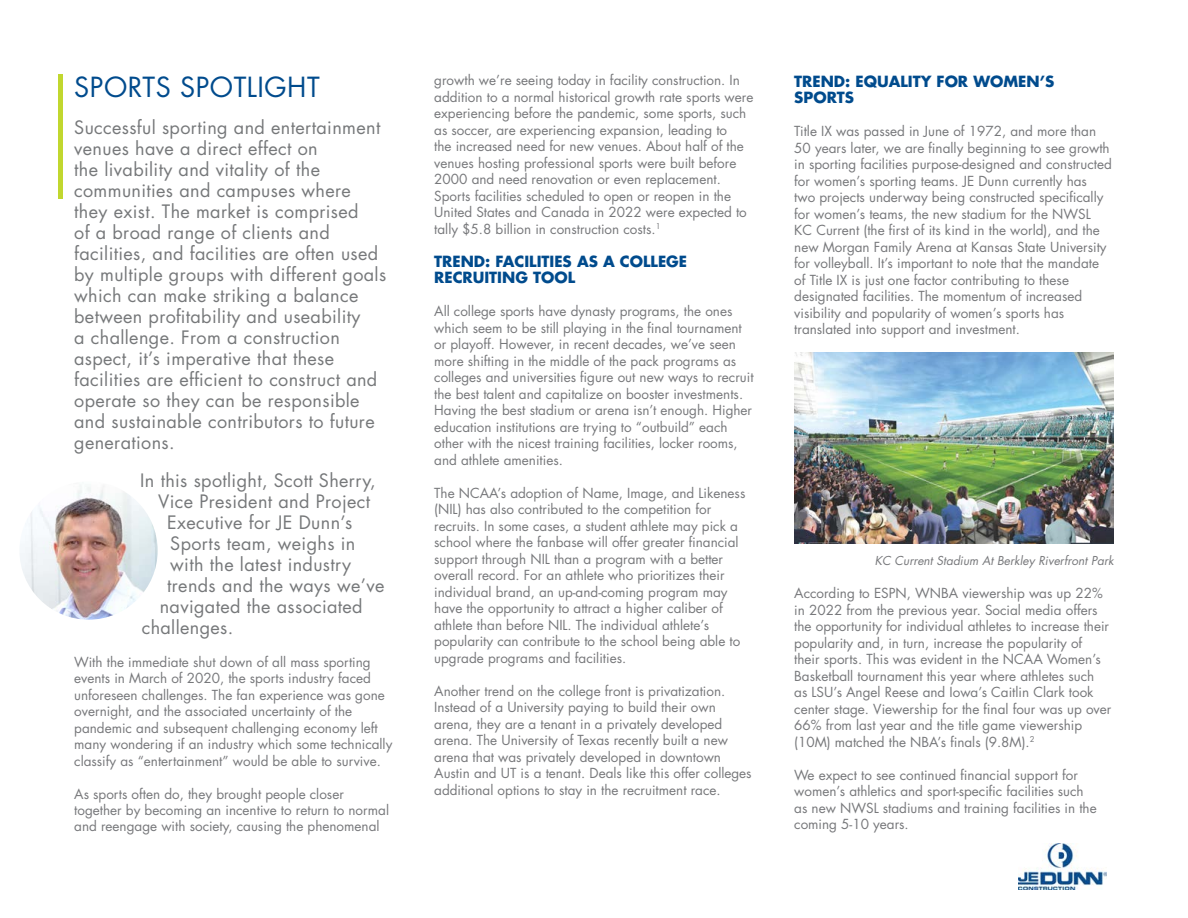
<style>
.page{position:relative;width:1188px;height:918px;background:#fff}
.page>*{position:absolute;margin:0;border:0;box-sizing:border-box;transform-origin:0 0}
.t1{font:27px "Futura Std";letter-spacing:.02em;color:#004b8d}
.t2{font:18px/21px "Futura Std";letter-spacing:.02em;color:#76787a}
.t3{font:700 15px/16.5px "Futura Std";color:#004b8d}
.t4{font:13.5px/16.5px "Futura Std";color:#77787b}
.t5{font:italic 12px "Futura Std";color:#77787b}
</style>
<div class="page">
<img style="left:794px;top:352px;width:320px;height:191px">
<div style="left:58px;top:74px;width:5px;height:125px;background:#c1d72f"></div>
<img style="left:1018px;top:844px;width:89px;height:46px">
<img style="left:19px;top:481px;width:139px;height:139px;border-radius:69px">
<h1 class="t1" style="left:74px;top:69px;width:247px">SPORTS SPOTLIGHT</h1>
<p class="t2" style="left:74px;top:117px;width:314px">Successful sporting and entertainment venues have a direct effect on<br>the livability and vitality of the communities and campuses where they exist. The market is comprised<br>of a broad range of clients and facilities, and facilities are often used by multiple groups with different goals which can make striking a balance between profitability and useability<br>a challenge. From a construction aspect, it’s imperative that these facilities are efficient to construct and operate so they can be responsible and sustainable contributors to future generations.</p>
<h2 class="t2" style="left:140px;top:470px;width:237px">In this spotlight, Scott Sherry,</h2>
<h2 class="t2" style="left:158px;top:491px;width:213px">Vice President and Project</h2>
<h2 class="t2" style="left:167px;top:512px;width:187px">Executive for JE Dunn’s</h2>
<h2 class="t2" style="left:170px;top:533px;width:187px">Sports team, weighs in</h2>
<h2 class="t2" style="left:170px;top:554px;width:182px">with the latest industry</h2>
<h2 class="t2" style="left:167px;top:575px;width:219px">trends and the ways we’ve</h2>
<h2 class="t2" style="left:160px;top:596px;width:204px">navigated the associated</h2>
<h2 class="t2" style="left:142px;top:617px;width:93px">challenges.</h2>
<p class="t4" style="left:74px;top:653px;width:320px">With the immediate shut down of all mass sporting events in March of 2020, the sports industry faced unforeseen challenges. The fan experience was gone overnight, and the associated uncertainty of the pandemic and subsequent challenging economy left many wondering if an industry which some technically classify as “entertainment” would be able to survive.</p>
<p class="t4" style="left:74px;top:785px;width:316px">As sports often do, they brought people closer together by becoming an incentive to return to normal and reengage with society, causing the phenomenal</p>
<p class="t4" style="left:434px;top:72px;width:321px">growth we’re seeing today in facility construction. In addition to a normal historical growth rate sports were experiencing before the pandemic, some sports, such as soccer, are experiencing expansion, leading to<br>the increased need for new venues. About half of the venues hosting professional sports were built before 2000 and need renovation or even replacement.<br>Sports facilities scheduled to open or reopen in the United States and Canada in 2022 were expected to tally $5.8 billion in construction costs.<sup>1</sup></p>
<p class="t3" style="left:434px;top:253px;width:254px">TREND: FACILITIES AS A COLLEGE<br>RECRUITING TOOL</p>
<p class="t4" style="left:434px;top:303px;width:321px">All college sports have dynasty programs, the ones which seem to be still playing in the final tournament or playoff. However, in recent decades, we’ve seen more shifting in the middle of the pack programs as colleges and universities figure out new ways to recruit the best talent and capitalize on booster investments.<br>Having the best stadium or arena isn’t enough. Higher education institutions are trying to “outbuild” each other with the nicest training facilities, locker rooms, and athlete amenities.</p>
<p class="t4" style="left:434px;top:485px;width:313px">The NCAA’s adoption of Name, Image, and Likeness (NIL) has also contributed to the competition for recruits. In some cases, a student athlete may pick a school where the fanbase will offer greater financial support through NIL than a program with a better overall record. For an athlete who prioritizes their individual brand, an up-and-coming program may have the opportunity to attract a higher caliber of athlete than before NIL. The individual athlete’s popularity can contribute to the school being able to upgrade programs and facilities.</p>
<p class="t4" style="left:434px;top:683px;width:319px">Another trend on the college front is privatization.<br>Instead of a University paying to build their own arena, they are a tenant in a privately developed arena. The University of Texas recently built a new arena that was privately developed in downtown Austin and UT is a tenant. Deals like this offer colleges additional options to stay in the recruitment race.</p>
<p class="t3" style="left:794px;top:73px;width:262px">TREND: EQUALITY FOR WOMEN’S<br>SPORTS</p>
<p class="t4" style="left:794px;top:123px;width:319px">Title IX was passed in June of 1972, and more than 50 years later, we are finally beginning to see growth in sporting facilities purpose-designed and constructed for women’s sporting teams. JE Dunn currently has<br>two projects underway being constructed specifically for women’s teams, the new stadium for the NWSL KC Current (the first of its kind in the world), and the new Morgan Family Arena at Kansas State University for volleyball. It’s important to note that the mandate of Title IX is just one factor contributing to these designated facilities. The momentum of increased visibility and popularity of women’s sports has translated into support and investment.</p>
<p class="t5" style="left:875px;top:553px;width:240px">KC Current Stadium At Berkley Riverfront Park</p>
<p class="t4" style="left:794px;top:585px;width:319px">According to ESPN, WNBA viewership was up 22% in 2022 from the previous year. Social media offers the opportunity for individual athletes to increase their popularity and, in turn, increase the popularity of<br>their sports. This was evident in the NCAA Women’s Basketball tournament this year where athletes such<br>as LSU’s Angel Reese and Iowa’s Caitlin Clark took center stage. Viewership for the final four was up over 66% from last year and the title game viewership (10M) matched the NBA’s finals (9.8M).<sup>2</sup></p>
<p class="t4" style="left:794px;top:767px;width:304px">We expect to see continued financial support for women’s athletics and sport-specific facilities such as new NWSL stadiums and training facilities in the coming 5-10 years.</p>
</div>
